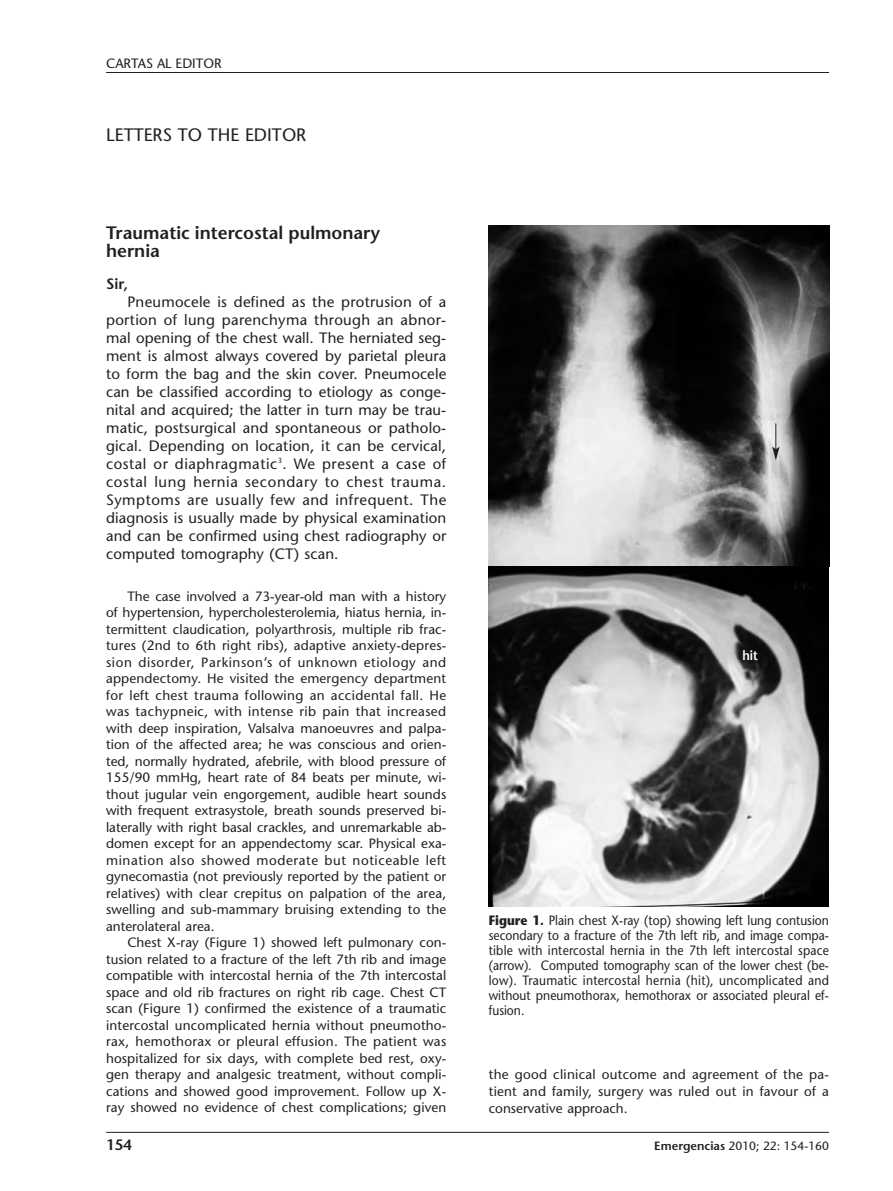
<style>
.page{position:relative;width:893px;height:1191px;background:#fff}
.page>*{position:absolute;margin:0;border:0;box-sizing:border-box;transform-origin:0 0}
.t1{font:600 18px/18px "Stone Sans";color:#231f20}
.t2{font:18px "Stone Sans";color:#231f20}
.t3{font:15px/18px "Stone Sans";letter-spacing:.005em;color:#231f20;text-align:justify}
.t4{font:600 15px "Stone Sans";color:#231f20}
.t5{font:13.5px/16.5px "Stone Sans";letter-spacing:.01em;color:#231f20;text-align:justify}
.t6{font:13.5px/15px "Stone Sans";letter-spacing:.01em;color:#231f20;text-align:justify;scale:.9 1}
.t7{font:600 13.5px "Stone Sans";color:#fff;scale:.9 1}
.t8{font:12px "Stone Sans";color:#231f20}
.s1{font-weight:700}
.s2{font-weight:600}
</style>
<div class="page">
<hr style="left:106px;top:1132px;width:723px;height:1px;background:#231f20">
<hr style="left:106px;top:72px;width:723px;height:1px;background:#231f20">
<img style="left:489px;top:226px;width:340px;height:340px">
<svg style="left:489px;top:566px;width:340px;height:340px;background:#848484"></svg>
<svg style="left:772px;top:423px;width:8px;height:37px"></svg>
<p class="t5" style="left:106px;top:56px;width:117px">CARTAS AL EDITOR</p>
<h1 class="t2" style="left:106px;top:128px;width:202px">LETTERS TO THE EDITOR</h1>
<h1 class="t1" style="left:106px;top:226px;width:275px">Traumatic intercostal pulmonary hernia</h1>
<p class="t4" style="left:106px;top:278px;width:23px">Sir,</p>
<p class="t3" style="left:106px;top:294px;width:342px;text-indent:21px">Pneumocele is defined as the protrusion of a portion of lung parenchyma through an abnor&shy;mal opening of the chest wall. The herniated seg&shy;ment is almost always covered by parietal pleura to form the bag and the skin cover. Pneumocele can be classified according to etiology as conge&shy;nital and acquired; the latter in turn may be trau&shy;matic, postsurgical and spontaneous or patholo&shy;gical. Depending on location, it can be cervical, costal or diaphragmatic<sup>3</sup>. We present a case of costal lung hernia secondary to chest trauma.<br>Symptoms are usually few and infrequent. The diagnosis is usually made by physical examination and can be confirmed using chest radiography or computed tomography (CT) scan.</p>
<p class="t5" style="left:106px;top:589px;width:342px;text-indent:21px">The case involved a 73-year-old man with a history of hypertension, hypercholesterolemia, hiatus hernia, in&shy;termittent claudication, polyarthrosis, multiple rib frac&shy;tures (2nd to 6th right ribs), adaptive anxiety-depres&shy;sion disorder, Parkinson’s of unknown etiology and appendectomy. He visited the emergency department for left chest trauma following an accidental fall. He was tachypneic, with intense rib pain that increased with deep inspiration, Valsalva manoeuvres and palpa&shy;tion of the affected area; he was conscious and orien&shy;ted, normally hydrated, afebrile, with blood pressure of 155/90 mmHg, heart rate of 84 beats per minute, wi&shy;thout jugular vein engorgement, audible heart sounds with frequent extrasystole, breath sounds preserved bi&shy;laterally with right basal crackles, and unremarkable ab&shy;domen except for an appendectomy scar. Physical exa&shy;mination also showed moderate but noticeable left gynecomastia (not previously reported by the patient or relatives) with clear crepitus on palpation of the area, swelling and sub-mammary bruising extending to the anterolateral area.</p>
<p class="t5" style="left:106px;top:936px;width:342px;text-indent:21px">Chest X-ray (Figure 1) showed left pulmonary con&shy;tusion related to a fracture of the left 7th rib and image compatible with intercostal hernia of the 7th intercostal space and old rib fractures on right rib cage. Chest CT scan (Figure 1) confirmed the existence of a traumatic intercostal uncomplicated hernia without pneumotho&shy;rax, hemothorax or pleural effusion. The patient was hospitalized for six days, with complete bed rest, oxy&shy;gen therapy and analgesic treatment, without compli&shy;cations and showed good improvement. Follow up X&shy;ray showed no evidence of chest complications; given</p>
<p class="t7" style="left:742px;top:650px;width:19px">hit</p>
<p class="t6" style="left:489px;top:914px;width:379px"><span class="s1">Figure 1.</span> Plain chest X-ray (top) showing left lung contusion secondary to a fracture of the 7th left rib, and image compa&shy;tible with intercostal hernia in the 7th left intercostal space (arrow). Computed tomography scan of the lower chest (be&shy;low). Traumatic intercostal hernia (hit), uncomplicated and without pneumothorax, hemothorax or associated pleural ef&shy;fusion.</p>
<p class="t5" style="left:489px;top:1068px;width:342px">the good clinical outcome and agreement of the pa&shy;tient and family, surgery was ruled out in favour of a conservative approach.</p>
<p class="t4" style="left:106px;top:1138px;width:27px">154</p>
<p class="t8" style="left:654px;top:1140px;width:176px"><span class="s2">Emergencias</span> 2010; 22: 154-160</p>
</div>
